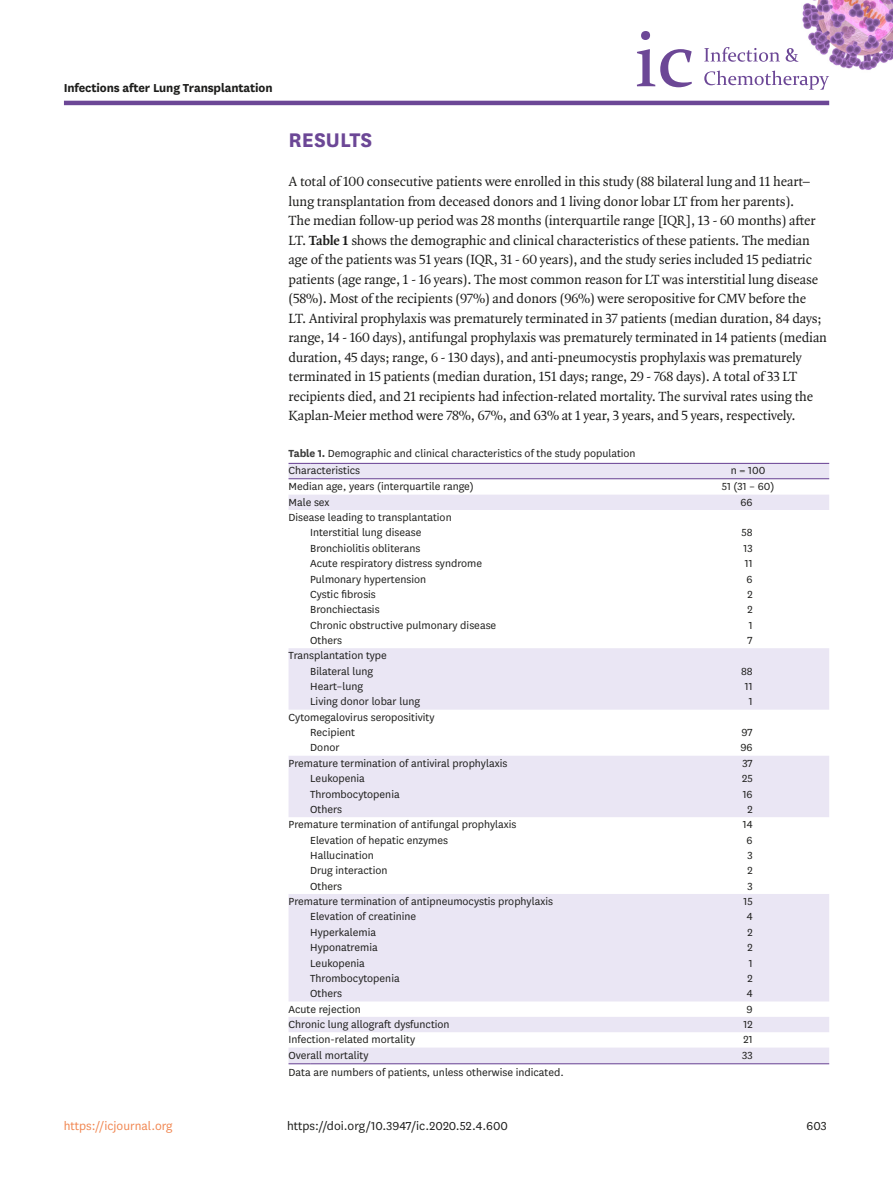
<style>
.page{position:relative;width:893px;height:1191px;background:#fff}
.page>*{position:absolute;margin:0;border:0;box-sizing:border-box;transform-origin:0 0}
.body_title1{font:700 23.1px "National";color:#6c4796}
.body_p_first{font:14.25px/19.5px "Quadraat OT";letter-spacing:-.01em;color:#1d1d1b}
.doi_running_footer{font:13.5px "National";color:#1d1d1b}
.alt-title-type{font:700 13.5px "National";letter-spacing:-.01em;color:#1d1d1b}
.t1{font:13.5px "National";color:#f18752}
.tbody_entry{font:12px "National";color:#1d1d1b}
.table-wrap_caption{font:12px "National";color:#1d1d1b}
.table-wrap-foot_p_fi{font:12px "National";color:#1d1d1b}
.thead_entry{font:12px "National";color:#1d1d1b}
.s1{font-weight:700}
.s2{font-weight:700;color:#3d3d3c}
</style>
<div class="page">
<img style="left:798px;top:0;width:95px;height:70px">
<svg style="left:637px;top:31px;width:55px;height:56px"></svg>
<svg style="left:704px;top:71px;width:125px;height:19px"></svg>
<svg style="left:704px;top:47px;width:94px;height:15px"></svg>
<hr style="left:64px;top:101px;width:765px;height:4px;background:#6c4796">
<svg style="left:289px;top:464px;width:540px;height:599px"></svg>
<svg style="left:289px;top:463px;width:21px;height:1px"></svg>
<hr style="left:310px;top:463px;width:357px;height:1px;background:#6c4796">
<hr style="left:667px;top:463px;width:162px;height:1px;background:#6c4796">
<svg style="left:289px;top:478px;width:21px;height:1px"></svg>
<hr style="left:310px;top:478px;width:357px;height:1px;background:#6c4796">
<hr style="left:667px;top:478px;width:162px;height:1px;background:#6c4796">
<svg style="left:289px;top:1063px;width:21px;height:1px"></svg>
<hr style="left:310px;top:1063px;width:357px;height:1px;background:#6c4796">
<hr style="left:667px;top:1063px;width:162px;height:1px;background:#6c4796">
<p class="alt-title-type" style="left:64px;top:78px;width:210px">Infections after Lung Transplantation</p>
<p class="body_title1" style="left:289px;top:124px;width:85px">RESULTS</p>
<p class="body_p_first" style="left:289px;top:172px;width:540px">A total of 100 consecutive patients were enrolled in this study (88 bilateral lung and 11 heart– lung transplantation from deceased donors and 1 living donor lobar LT from her parents).<br>The median follow-up period was 28 months (interquartile range [IQR], 13 - 60 months) after LT. <span class="s1">Table 1</span> shows the demographic and clinical characteristics of these patients. The median age of the patients was 51 years (IQR, 31 - 60 years), and the study series included 15 pediatric patients (age range, 1 - 16 years). The most common reason for LT was interstitial lung disease (58%). Most of the recipients (97%) and donors (96%) were seropositive for CMV before the LT. Antiviral prophylaxis was prematurely terminated in 37 patients (median duration, 84 days; range, 14 - 160 days), antifungal prophylaxis was prematurely terminated in 14 patients (median duration, 45 days; range, 6 - 130 days), and anti-pneumocystis prophylaxis was prematurely terminated in 15 patients (median duration, 151 days; range, 29 - 768 days). A total of 33 LT recipients died, and 21 recipients had infection-related mortality. The survival rates using the Kaplan-Meier method were 78%, 67%, and 63% at 1 year, 3 years, and 5 years, respectively.</p>
<p class="table-wrap_caption" style="left:289px;top:445px;width:349px"><span class="s2">Table 1.</span> Demographic and clinical characteristics of the study population</p>
<p class="thead_entry" style="left:289px;top:463px;width:73px">Characteristics</p>
<p class="thead_entry" style="left:731px;top:463px;width:36px">n = 100</p>
<p class="tbody_entry" style="left:289px;top:479px;width:187px">Median age, years (interquartile range)</p>
<p class="tbody_entry" style="left:722px;top:479px;width:54px">51 (31 – 60)</p>
<p class="tbody_entry" style="left:289px;top:494px;width:42px">Male sex</p>
<p class="tbody_entry" style="left:741px;top:494px;width:14px">66</p>
<p class="tbody_entry" style="left:289px;top:509px;width:165px">Disease leading to transplantation</p>
<p class="tbody_entry" style="left:310px;top:525px;width:113px">Interstitial lung disease</p>
<p class="tbody_entry" style="left:741px;top:525px;width:13px">58</p>
<p class="tbody_entry" style="left:310px;top:540px;width:112px">Bronchiolitis obliterans</p>
<p class="tbody_entry" style="left:744px;top:540px;width:11px">13</p>
<p class="tbody_entry" style="left:310px;top:555px;width:173px">Acute respiratory distress syndrome</p>
<p class="tbody_entry" style="left:745px;top:555px;width:9px">11</p>
<p class="tbody_entry" style="left:310px;top:571px;width:117px">Pulmonary hypertension</p>
<p class="tbody_entry" style="left:747px;top:571px;width:8px">6</p>
<p class="tbody_entry" style="left:310px;top:586px;width:67px">Cystic fibrosis</p>
<p class="tbody_entry" style="left:747px;top:586px;width:7px">2</p>
<p class="tbody_entry" style="left:310px;top:602px;width:71px">Bronchiectasis</p>
<p class="tbody_entry" style="left:747px;top:602px;width:7px">2</p>
<p class="tbody_entry" style="left:310px;top:617px;width:188px">Chronic obstructive pulmonary disease</p>
<p class="tbody_entry" style="left:749px;top:617px;width:5px">1</p>
<p class="tbody_entry" style="left:310px;top:632px;width:33px">Others</p>
<p class="tbody_entry" style="left:748px;top:632px;width:7px">7</p>
<p class="tbody_entry" style="left:289px;top:648px;width:100px">Transplantation type</p>
<p class="tbody_entry" style="left:310px;top:663px;width:65px">Bilateral lung</p>
<p class="tbody_entry" style="left:741px;top:663px;width:13px">88</p>
<p class="tbody_entry" style="left:310px;top:678px;width:54px">Heart–lung</p>
<p class="tbody_entry" style="left:745px;top:678px;width:9px">11</p>
<p class="tbody_entry" style="left:310px;top:694px;width:111px">Living donor lobar lung</p>
<p class="tbody_entry" style="left:749px;top:694px;width:5px">1</p>
<p class="tbody_entry" style="left:289px;top:709px;width:147px">Cytomegalovirus seropositivity</p>
<p class="tbody_entry" style="left:310px;top:724px;width:46px">Recipient</p>
<p class="tbody_entry" style="left:741px;top:724px;width:13px">97</p>
<p class="tbody_entry" style="left:310px;top:740px;width:31px">Donor</p>
<p class="tbody_entry" style="left:740px;top:740px;width:14px">96</p>
<p class="tbody_entry" style="left:289px;top:755px;width:220px">Premature termination of antiviral prophylaxis</p>
<p class="tbody_entry" style="left:742px;top:755px;width:12px">37</p>
<p class="tbody_entry" style="left:310px;top:770px;width:56px">Leukopenia</p>
<p class="tbody_entry" style="left:742px;top:770px;width:12px">25</p>
<p class="tbody_entry" style="left:310px;top:786px;width:91px">Thrombocytopenia</p>
<p class="tbody_entry" style="left:743px;top:786px;width:11px">16</p>
<p class="tbody_entry" style="left:310px;top:801px;width:33px">Others</p>
<p class="tbody_entry" style="left:747px;top:801px;width:7px">2</p>
<p class="tbody_entry" style="left:289px;top:817px;width:229px">Premature termination of antifungal prophylaxis</p>
<p class="tbody_entry" style="left:743px;top:817px;width:11px">14</p>
<p class="tbody_entry" style="left:310px;top:832px;width:139px">Elevation of hepatic enzymes</p>
<p class="tbody_entry" style="left:747px;top:832px;width:8px">6</p>
<p class="tbody_entry" style="left:310px;top:847px;width:65px">Hallucination</p>
<p class="tbody_entry" style="left:747px;top:847px;width:7px">3</p>
<p class="tbody_entry" style="left:310px;top:863px;width:79px">Drug interaction</p>
<p class="tbody_entry" style="left:747px;top:863px;width:7px">2</p>
<p class="tbody_entry" style="left:310px;top:878px;width:33px">Others</p>
<p class="tbody_entry" style="left:747px;top:878px;width:7px">3</p>
<p class="tbody_entry" style="left:289px;top:893px;width:266px">Premature termination of antipneumocystis prophylaxis</p>
<p class="tbody_entry" style="left:743px;top:893px;width:11px">15</p>
<p class="tbody_entry" style="left:310px;top:909px;width:108px">Elevation of creatinine</p>
<p class="tbody_entry" style="left:747px;top:909px;width:7px">4</p>
<p class="tbody_entry" style="left:310px;top:924px;width:67px">Hyperkalemia</p>
<p class="tbody_entry" style="left:747px;top:924px;width:7px">2</p>
<p class="tbody_entry" style="left:310px;top:939px;width:69px">Hyponatremia</p>
<p class="tbody_entry" style="left:747px;top:939px;width:7px">2</p>
<p class="tbody_entry" style="left:310px;top:955px;width:56px">Leukopenia</p>
<p class="tbody_entry" style="left:749px;top:955px;width:5px">1</p>
<p class="tbody_entry" style="left:310px;top:970px;width:91px">Thrombocytopenia</p>
<p class="tbody_entry" style="left:747px;top:970px;width:7px">2</p>
<p class="tbody_entry" style="left:310px;top:985px;width:33px">Others</p>
<p class="tbody_entry" style="left:747px;top:985px;width:7px">4</p>
<p class="tbody_entry" style="left:289px;top:1001px;width:74px">Acute rejection</p>
<p class="tbody_entry" style="left:746px;top:1001px;width:8px">9</p>
<p class="tbody_entry" style="left:289px;top:1016px;width:163px">Chronic lung allograft dysfunction</p>
<p class="tbody_entry" style="left:743px;top:1016px;width:11px">12</p>
<p class="tbody_entry" style="left:289px;top:1031px;width:128px">Infection-related mortality</p>
<p class="tbody_entry" style="left:743px;top:1031px;width:11px">21</p>
<p class="tbody_entry" style="left:289px;top:1047px;width:81px">Overall mortality</p>
<p class="tbody_entry" style="left:742px;top:1047px;width:12px">33</p>
<p class="table-wrap-foot_p_fi" style="left:289px;top:1064px;width:277px">Data are numbers of patients, unless otherwise indicated.</p>
<p class="t1" style="left:64px;top:1116px;width:110px">https://icjournal.org</p>
<p class="doi_running_footer" style="left:287px;top:1116px;width:222px">https://doi.org/10.3947/ic.2020.52.4.600</p>
<p class="doi_running_footer" style="left:806px;top:1116px;width:22px">603</p>
</div>
